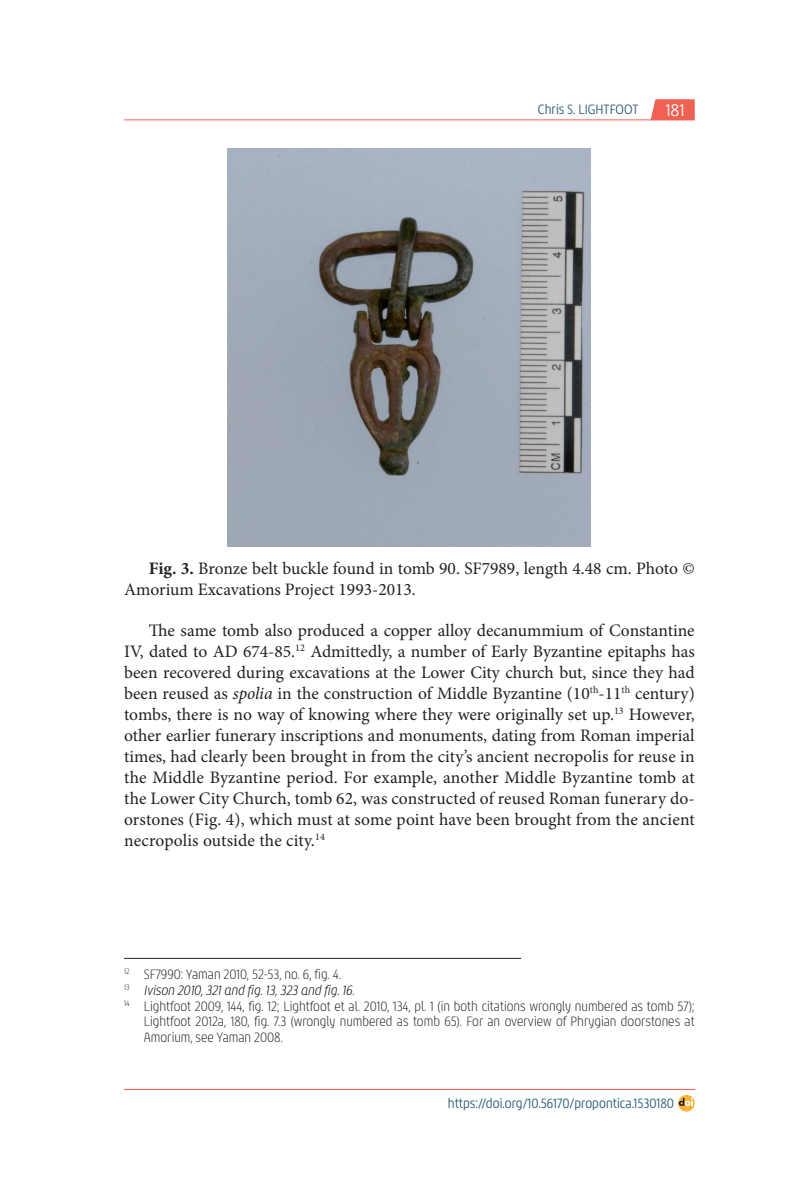
<style>
.page{position:relative;width:794px;height:1191px;background:#fff}
.page>*{position:absolute;margin:0;border:0;box-sizing:border-box;transform-origin:0 0}
.ANA_METİN{font:17.5px/21px "Minion Pro";color:#231f20}
.t1{font:17.5px "Chypre Nor Boo";color:#fff}
.DIPNOT{font:14px/15.8px "Chypre Con Thi";color:#231f20;text-align:justify}
.t2{font:14px "Chypre Con Boo";color:#285b77}
.DIPNOT-2{font:14px "Chypre Con Thi It";color:#000}
.s1{font-weight:700}
.s2{font-style:italic}
.s3{font-family:"Chypre Con Thi";color:#231f20}
</style>
<div class="page">
<svg style="left:650px;top:99px;width:44px;height:21px"></svg>
<hr style="left:124px;top:120px;width:570px;height:1px;background:#f16153">
<hr style="left:124px;top:1089px;width:570px;height:1px;background:#f16153">
<svg style="left:678px;top:1095px;width:16px;height:16px"></svg>
<svg style="left:679px;top:1098px;width:13px;height:8px"></svg>
<hr style="left:124px;top:958px;width:397px;height:1px;background:#231f20">
<img style="left:228px;top:149px;width:363px;height:397px">
<p class="t2" style="left:538px;top:101px;width:102px">Chris S. LIGHTFOOT</p>
<p class="t1" style="left:665px;top:100px;width:21px">181</p>
<p class="ANA_METİN" style="left:124px;top:558px;width:572px;text-indent:25px"><span class="s1">Fig. 3.</span> Bronze belt buckle found in tomb 90. SF7989, length 4.48 cm. Photo ©<br>Amorium Excavations Project 1993-2013.</p>
<p class="ANA_METİN" style="left:124px;top:619px;width:572px;text-align:justify;text-indent:25px">The same tomb also produced a copper alloy decanummium of Constantine IV, dated to AD 674-85.<sup>12</sup> Admittedly, a number of Early Byzantine epitaphs has been recovered during excavations at the Lower City church but, since they had been reused as <span class="s2">spolia</span> in the construction of Middle Byzantine (10<sup>th</sup>-11<sup>th</sup> century) tombs, there is no way of knowing where they were originally set up.<sup>13</sup> However, other earlier funerary inscriptions and monuments, dating from Roman imperial times, had clearly been brought in from the city’s ancient necropolis for reuse in the Middle Byzantine period. For example, another Middle Byzantine tomb at the Lower City Church, tomb 62, was constructed of reused Roman funerary do&shy;orstones (Fig. 4), which must at some point have been brought from the ancient necropolis outside the city.<sup>14</sup></p>
<p class="DIPNOT" style="left:124px;top:966px;width:218px"><sup>12</sup> SF7990: Yaman 2010, 52-53, no. 6, fig. 4.</p>
<p class="DIPNOT-2" style="left:124px;top:982px;width:232px"><sup>13</sup> Ivison 2010, 321 and fig. 13, 323 and fig. 16<span class="s3">.</span></p>
<p class="DIPNOT" style="left:144px;top:998px;width:552px;text-indent:-20px"><sup>14</sup> Lightfoot 2009, 144, fig. 12; Lightfoot et al. 2010, 134, pl. 1 (in both citations wrongly numbered as tomb 57); Lightfoot 2012a, 180, fig. 7.3 (wrongly numbered as tomb 65). For an overview of Phrygian doorstones at Amorium, see Yaman 2008.</p>
<p class="t2" style="left:448px;top:1095px;width:228px">https://doi.org/10.56170/propontica.1530180</p>
</div>
